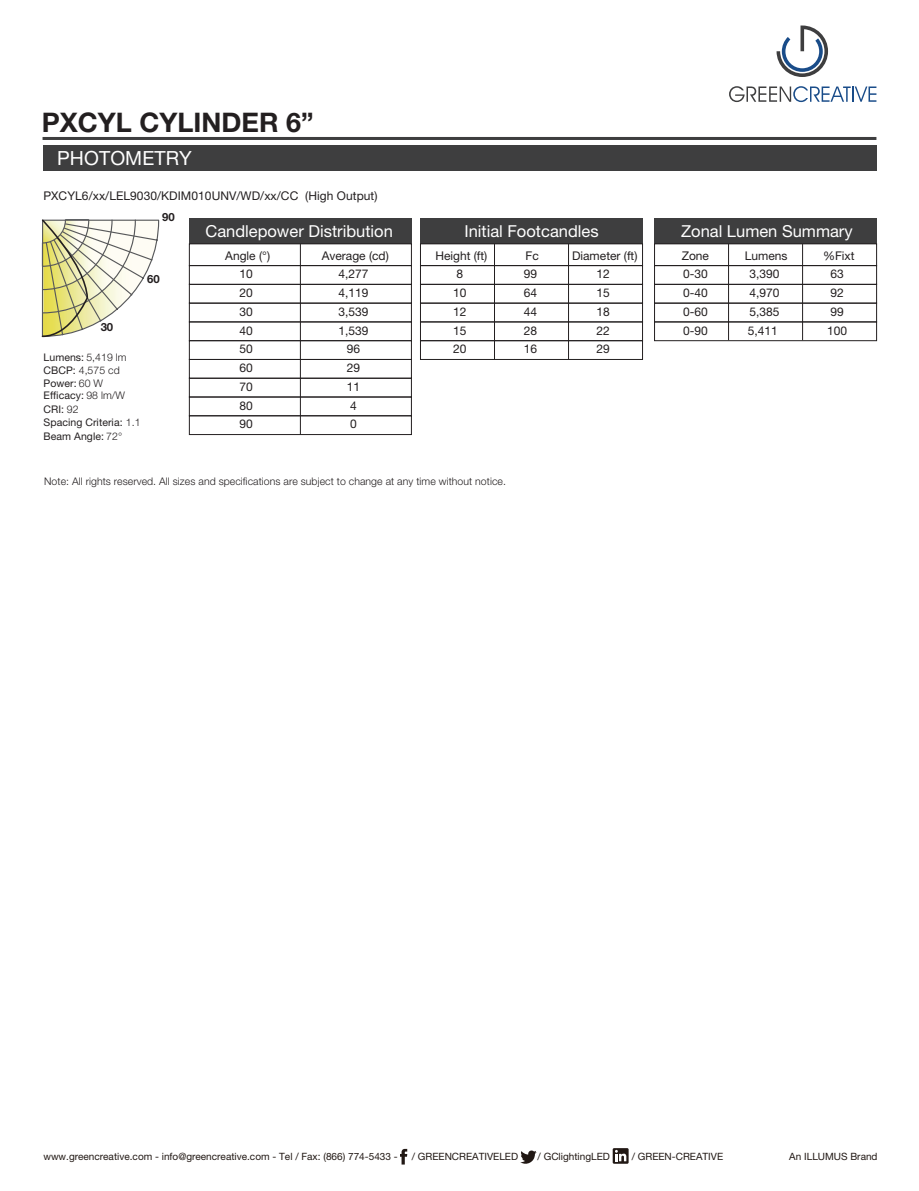
<style>
.page{position:relative;width:919px;height:1191px;background:#fff}
.page>*{position:absolute;margin:0;border:0;box-sizing:border-box;transform-origin:0 0}
.t1{font:700 27px "Helvetica Neue LT Pro";color:#231f20}
.t2{font:19.5px "Helvetica Neue LT Pro";letter-spacing:.005em;color:#fff}
.t3{font:16.5px "Helvetica Neue LT Pro";color:#fff}
.t4{font:12px/18.8px "Helvetica Neue LT Pro";color:#231f20;text-align:center}
.t5{font:700 11.25px "Helvetica Neue LT Pro";color:#231f20}
.t6{font:300 10.5px "Helvetica Neue LT Pro";letter-spacing:.005em;color:#231f20}
.t7{font:10.5px/13.2px "Helvetica Neue LT Pro";letter-spacing:.005em;color:#231f20}
.t8{font:10.05px "Helvetica Neue LT Pro";color:#211814}
.s1{font-weight:300}
</style>
<div class="page">
<hr style="left:43px;top:137px;width:833px;height:3px;background:#3e3e3f">
<svg style="left:776px;top:26px;width:52px;height:51px"></svg>
<svg style="left:729px;top:86px;width:147px;height:16px"></svg>
<svg style="left:400px;top:1148px;width:7px;height:16px"></svg>
<svg style="left:520px;top:1150px;width:16px;height:14px"></svg>
<svg style="left:612px;top:1148px;width:16px;height:15px"></svg>
<svg style="left:615px;top:1149px;width:11px;height:12px"></svg>
<div style="left:43px;top:145px;width:833px;height:25px;background:#3e3e3f"></div>
<div style="left:189px;top:218px;width:222px;height:26px;background:#3e3e3f"></div>
<div style="left:420px;top:218px;width:222px;height:26px;background:#3e3e3f"></div>
<div style="left:654px;top:218px;width:222px;height:26px;background:#3e3e3f"></div>
<div style="left:189px;top:265px;width:222px;height:19px;border:1px solid #231f20"></div>
<div style="left:189px;top:284px;width:222px;height:19px;border:1px solid #231f20"></div>
<div style="left:189px;top:303px;width:222px;height:19px;border:1px solid #231f20"></div>
<div style="left:189px;top:340px;width:222px;height:20px;border:1px solid #231f20"></div>
<div style="left:420px;top:265px;width:222px;height:19px;border:1px solid #231f20"></div>
<div style="left:420px;top:284px;width:222px;height:19px;border:1px solid #231f20"></div>
<div style="left:420px;top:303px;width:222px;height:19px;border:1px solid #231f20"></div>
<div style="left:654px;top:265px;width:222px;height:19px;border:1px solid #231f20"></div>
<div style="left:654px;top:284px;width:222px;height:19px;border:1px solid #231f20"></div>
<div style="left:654px;top:303px;width:222px;height:19px;border:1px solid #231f20"></div>
<div style="left:654px;top:322px;width:222px;height:19px;border:1px solid #231f20"></div>
<div style="left:420px;top:340px;width:222px;height:20px;border:1px solid #231f20"></div>
<div style="left:189px;top:359px;width:222px;height:19px;border:1px solid #231f20"></div>
<div style="left:189px;top:378px;width:222px;height:19px;border:1px solid #231f20"></div>
<div style="left:189px;top:397px;width:222px;height:19px;border:1px solid #231f20"></div>
<div style="left:189px;top:415px;width:222px;height:20px;border:1px solid #231f20"></div>
<hr style="left:300px;top:244px;width:1px;height:190px;background:#231f20">
<hr style="left:494px;top:244px;width:1px;height:115px;background:#231f20">
<hr style="left:568px;top:244px;width:1px;height:115px;background:#231f20">
<hr style="left:728px;top:244px;width:1px;height:96px;background:#231f20">
<hr style="left:802px;top:244px;width:1px;height:96px;background:#231f20">
<svg style="left:41px;top:219px;width:119px;height:119px"></svg>
<h1 class="t1" style="left:42px;top:105px;width:273px">PXCYL CYLINDER 6”</h1>
<h2 class="t2" style="left:57px;top:146px;width:136px">PHOTOMETRY</h2>
<p class="t4" style="left:43px;top:186px;width:335px">PXCYL6/xx/LEL9030/KDIM010UNV/WD/xx/CC (High Output)</p>
<p class="t5" style="left:162px;top:210px;width:14px">90</p>
<p class="t5" style="left:147px;top:272px;width:14px">60</p>
<p class="t5" style="left:101px;top:320px;width:14px">30</p>
<p class="t7" style="left:44px;top:350px;width:84px">Lumens: <span class="s1">5,419 lm</span></p>
<p class="t7" style="left:44px;top:389px;width:98px">Efficacy: <span class="s1">98 lm/W<br></span>CRI: <span class="s1">92<br></span>Spacing Criteria: <span class="s1">1.1</span></p>
<p class="t7" style="left:44px;top:429px;width:80px">Beam Angle: <span class="s1">72°</span></p>
<p class="t7" style="left:44px;top:364px;width:78px;line-height:12.6px">CBCP: <span class="s1">4,575 cd<br></span>Power: <span class="s1">60 W</span></p>
<h3 class="t3" style="left:205px;top:221px;width:189px">Candlepower Distribution</h3>
<p class="t4" style="left:225px;top:246px;width:46px">Angle (°)<br>10<br>20<br>30<br>40<br>50<br>60<br>70<br>80<br>90</p>
<p class="t4" style="left:322px;top:246px;width:69px">Average (cd)<br>4,277<br>4,119<br>3,539<br>1,539<br>96<br>29<br>11<br>4<br>0</p>
<h3 class="t3" style="left:464px;top:221px;width:136px">Initial Footcandles</h3>
<p class="t4" style="left:435px;top:246px;width:53px">Height (ft)<br>8<br>10<br>12<br>15<br>20</p>
<p class="t4" style="left:572px;top:246px;width:67px">Diameter (ft)<br>12<br>15<br>18<br>22<br>29</p>
<p class="t4" style="left:524px;top:246px;width:17px;text-align:left">Fc<br>99<br>64<br>44<br>28<br>16</p>
<p class="t6" style="left:44px;top:475px;width:463px">Note: All rights reserved. All sizes and specifications are subject to change at any time without notice.</p>
<h3 class="t3" style="left:681px;top:221px;width:173px">Zonal Lumen Summary</h3>
<p class="t4" style="left:681px;top:246px;width:29px;text-align:justify">Zone 0-30<br>0-40<br>0-60<br>0-90</p>
<p class="t4" style="left:823px;top:246px;width:33px">%Fixt<br>63<br>92<br>99<br>100</p>
<p class="t4" style="left:744px;top:246px;width:44px;text-align:left">Lumens<br>3,390<br>4,970<br>5,385<br>5,411</p>
<p class="t8" style="left:43px;top:1150px;width:356px">www.greencreative.com - info@greencreative.com - Tel / Fax: (866) 774-5433 -</p>
<p class="t8" style="left:412px;top:1150px;width:108px">/ GREENCREATIVELED</p>
<p class="t8" style="left:537px;top:1150px;width:74px">/ GClightingLED</p>
<p class="t8" style="left:631px;top:1150px;width:93px">/ GREEN-CREATIVE</p>
<p class="t8" style="left:789px;top:1150px;width:90px">An ILLUMUS Brand</p>
</div>
